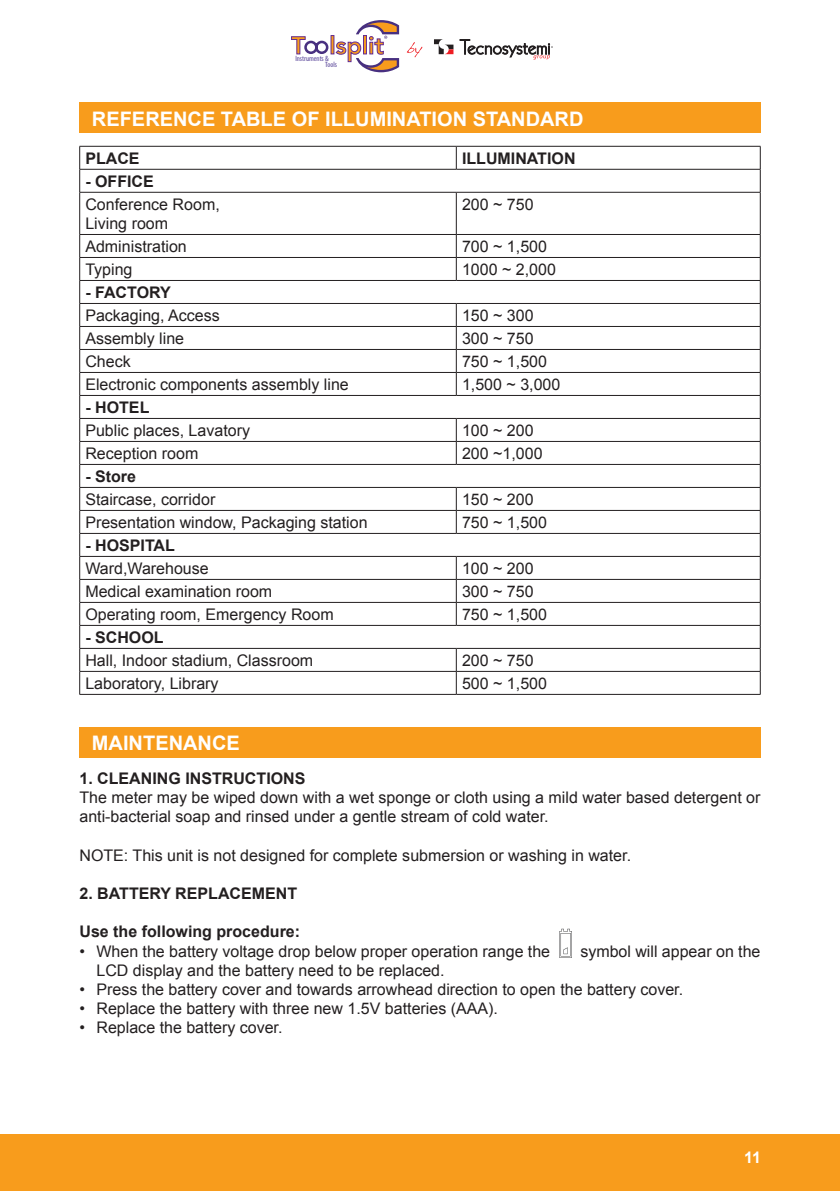
<style>
.page{position:relative;width:840px;height:1191px;background:#fff}
.page>*{position:absolute;margin:0;border:0;box-sizing:border-box;transform-origin:0 0}
.t1{font:700 20px "Arial";color:#fff}
.t2{font:16px/19.2px "Arial";color:#231f20}
.t3{font:700 16px "Arial";color:#231f20}
.t4{font:700 16px "Arial";color:#fff}
.t5{font:condensed 7.6px/6.2px "Myriad Pro";color:#554197}
</style>
<div class="page">
<div style="left:0;top:1134px;width:839px;height:57px;background:#f89c1c"></div>
<svg style="left:434px;top:39px;width:19px;height:15px"></svg>
<svg style="left:459px;top:39px;width:93px;height:21px"></svg>
<svg style="left:406px;top:42px;width:16px;height:15px"></svg>
<svg style="left:291px;top:36px;width:38px;height:19px"></svg>
<svg style="left:335px;top:20px;width:64px;height:52px"></svg>
<div style="left:79px;top:102px;width:681px;height:31px;background:#f89c1c"></div>
<div style="left:79px;top:727px;width:681px;height:31px;background:#f89c1c"></div>
<img style="left:559px;top:928px;width:13px;height:30px">
<hr style="left:79px;top:146px;width:377px;height:1px;background:#231f20">
<hr style="left:456px;top:146px;width:304px;height:1px;background:#231f20">
<svg style="left:455px;top:146px;width:1px;height:23px"></svg>
<hr style="left:79px;top:169px;width:377px;height:1px;background:#231f20">
<svg style="left:79px;top:146px;width:1px;height:46px"></svg>
<hr style="left:456px;top:169px;width:304px;height:1px;background:#231f20">
<svg style="left:759px;top:146px;width:1px;height:46px"></svg>
<hr style="left:79px;top:192px;width:377px;height:1px;background:#231f20">
<hr style="left:79px;top:192px;width:1px;height:42px;background:#231f20">
<hr style="left:456px;top:192px;width:304px;height:1px;background:#231f20">
<hr style="left:455px;top:192px;width:1px;height:42px;background:#231f20">
<hr style="left:759px;top:192px;width:1px;height:42px;background:#231f20">
<hr style="left:79px;top:234px;width:377px;height:1px;background:#231f20">
<hr style="left:456px;top:234px;width:304px;height:1px;background:#231f20">
<hr style="left:79px;top:257px;width:377px;height:1px;background:#231f20">
<hr style="left:456px;top:257px;width:304px;height:1px;background:#231f20">
<svg style="left:455px;top:235px;width:1px;height:45px"></svg>
<hr style="left:79px;top:280px;width:377px;height:1px;background:#231f20">
<hr style="left:456px;top:280px;width:304px;height:1px;background:#231f20">
<hr style="left:79px;top:303px;width:377px;height:1px;background:#231f20">
<hr style="left:456px;top:303px;width:304px;height:1px;background:#231f20">
<hr style="left:79px;top:326px;width:377px;height:1px;background:#231f20">
<hr style="left:456px;top:326px;width:304px;height:1px;background:#231f20">
<hr style="left:79px;top:349px;width:377px;height:1px;background:#231f20">
<hr style="left:456px;top:349px;width:304px;height:1px;background:#231f20">
<hr style="left:79px;top:372px;width:377px;height:1px;background:#231f20">
<hr style="left:456px;top:372px;width:304px;height:1px;background:#231f20">
<svg style="left:455px;top:304px;width:1px;height:91px"></svg>
<hr style="left:79px;top:395px;width:377px;height:1px;background:#231f20">
<hr style="left:456px;top:395px;width:304px;height:1px;background:#231f20">
<hr style="left:79px;top:418px;width:377px;height:1px;background:#231f20">
<hr style="left:456px;top:418px;width:304px;height:1px;background:#231f20">
<hr style="left:79px;top:441px;width:377px;height:1px;background:#231f20">
<hr style="left:456px;top:441px;width:304px;height:1px;background:#231f20">
<svg style="left:455px;top:419px;width:1px;height:45px"></svg>
<hr style="left:79px;top:464px;width:377px;height:1px;background:#231f20">
<hr style="left:456px;top:464px;width:304px;height:1px;background:#231f20">
<hr style="left:79px;top:487px;width:377px;height:1px;background:#231f20">
<hr style="left:456px;top:487px;width:304px;height:1px;background:#231f20">
<hr style="left:79px;top:510px;width:377px;height:1px;background:#231f20">
<hr style="left:456px;top:510px;width:304px;height:1px;background:#231f20">
<svg style="left:455px;top:488px;width:1px;height:45px"></svg>
<hr style="left:79px;top:533px;width:377px;height:1px;background:#231f20">
<hr style="left:456px;top:533px;width:304px;height:1px;background:#231f20">
<hr style="left:79px;top:556px;width:377px;height:1px;background:#231f20">
<hr style="left:456px;top:556px;width:304px;height:1px;background:#231f20">
<hr style="left:79px;top:579px;width:377px;height:1px;background:#231f20">
<hr style="left:456px;top:579px;width:304px;height:1px;background:#231f20">
<hr style="left:79px;top:602px;width:377px;height:1px;background:#231f20">
<hr style="left:456px;top:602px;width:304px;height:1px;background:#231f20">
<svg style="left:455px;top:556px;width:1px;height:69px"></svg>
<hr style="left:79px;top:625px;width:377px;height:1px;background:#231f20">
<hr style="left:456px;top:625px;width:304px;height:1px;background:#231f20">
<hr style="left:79px;top:648px;width:377px;height:1px;background:#231f20">
<hr style="left:456px;top:648px;width:304px;height:1px;background:#231f20">
<hr style="left:79px;top:671px;width:377px;height:1px;background:#231f20">
<svg style="left:79px;top:235px;width:1px;height:459px"></svg>
<hr style="left:456px;top:671px;width:304px;height:1px;background:#231f20">
<svg style="left:455px;top:648px;width:1px;height:46px"></svg>
<svg style="left:759px;top:235px;width:1px;height:459px"></svg>
<hr style="left:79px;top:694px;width:377px;height:1px;background:#231f20">
<hr style="left:456px;top:694px;width:304px;height:1px;background:#231f20">
<p class="t5" style="left:325px;top:55px;width:13px;text-indent:-30px">Instruments &amp;<br>Tools</p>
<p class="t1" style="left:92px;top:105px;width:493px">REFERENCE TABLE OF ILLUMINATION STANDARD</p>
<p class="t3" style="left:85px;top:147px;width:56px">PLACE</p>
<p class="t3" style="left:461px;top:147px;width:115px">ILLUMINATION</p>
<p class="t3" style="left:85px;top:170px;width:70px">- OFFICE</p>
<p class="t2" style="left:85px;top:194px;width:136px">Conference Room,<br>Living room</p>
<p class="t2" style="left:461px;top:194px;width:73px">200 ~ 750</p>
<p class="t2" style="left:85px;top:237px;width:103px">Administration</p>
<p class="t2" style="left:461px;top:237px;width:86px">700 ~ 1,500</p>
<p class="t2" style="left:85px;top:260px;width:49px">Typing</p>
<p class="t2" style="left:461px;top:260px;width:95px">1000 ~ 2,000</p>
<p class="t3" style="left:85px;top:282px;width:87px">- FACTORY</p>
<p class="t2" style="left:85px;top:306px;width:136px">Packaging, Access</p>
<p class="t2" style="left:461px;top:306px;width:73px">150 ~ 300</p>
<p class="t2" style="left:85px;top:329px;width:100px">Assembly line</p>
<p class="t2" style="left:461px;top:329px;width:73px">300 ~ 750</p>
<p class="t2" style="left:85px;top:352px;width:47px">Check</p>
<p class="t2" style="left:461px;top:352px;width:86px">750 ~ 1,500</p>
<p class="t2" style="left:85px;top:375px;width:265px">Electronic components assembly line</p>
<p class="t2" style="left:461px;top:375px;width:100px">1,500 ~ 3,000</p>
<p class="t3" style="left:85px;top:397px;width:65px">- HOTEL</p>
<p class="t2" style="left:85px;top:421px;width:166px">Public places, Lavatory</p>
<p class="t2" style="left:461px;top:421px;width:73px">100 ~ 200</p>
<p class="t2" style="left:85px;top:444px;width:114px">Reception room</p>
<p class="t2" style="left:461px;top:444px;width:82px">200 ~1,000</p>
<p class="t3" style="left:85px;top:465px;width:52px">- Store</p>
<p class="t2" style="left:85px;top:490px;width:131px">Staircase, corridor</p>
<p class="t2" style="left:461px;top:490px;width:73px">150 ~ 200</p>
<p class="t2" style="left:85px;top:513px;width:283px">Presentation window, Packaging station</p>
<p class="t2" style="left:461px;top:513px;width:86px">750 ~ 1,500</p>
<p class="t3" style="left:85px;top:534px;width:91px">- HOSPITAL</p>
<p class="t2" style="left:85px;top:559px;width:125px">Ward,Warehouse</p>
<p class="t2" style="left:461px;top:559px;width:73px">100 ~ 200</p>
<p class="t2" style="left:85px;top:582px;width:188px">Medical examination room</p>
<p class="t2" style="left:461px;top:582px;width:73px">300 ~ 750</p>
<p class="t2" style="left:85px;top:605px;width:250px">Operating room, Emergency Room</p>
<p class="t2" style="left:461px;top:605px;width:86px">750 ~ 1,500</p>
<p class="t3" style="left:85px;top:626px;width:80px">- SCHOOL</p>
<p class="t2" style="left:85px;top:651px;width:229px">Hall, Indoor stadium, Classroom</p>
<p class="t2" style="left:461px;top:651px;width:73px">200 ~ 750</p>
<p class="t2" style="left:85px;top:674px;width:135px">Laboratory, Library</p>
<p class="t2" style="left:461px;top:674px;width:86px">500 ~ 1,500</p>
<p class="t1" style="left:92px;top:729px;width:149px">MAINTENANCE</p>
<p class="t3" style="left:79px;top:767px;width:227px">1. CLEANING INSTRUCTIONS</p>
<p class="t2" style="left:79px;top:788px;width:682px">The meter may be wiped down with a wet sponge or cloth using a mild water based detergent or anti-bacterial soap and rinsed under a gentle stream of cold water.</p>
<p class="t2" style="left:79px;top:845px;width:553px">NOTE: This unit is not designed for complete submersion or washing in water.</p>
<p class="t3" style="left:79px;top:882px;width:219px">2. BATTERY REPLACEMENT</p>
<p class="t3" style="left:79px;top:921px;width:222px">Use the following procedure:</p>
<p class="t2" style="left:79px;top:941px;width:472px">• When the battery voltage drop below proper operation range the</p>
<p class="t2" style="left:580px;top:941px;width:181px">symbol will appear on the</p>
<p class="t2" style="left:96px;top:960px;width:349px">LCD display and the battery need to be replaced.</p>
<p class="t2" style="left:79px;top:980px;width:605px">• Press the battery cover and towards arrowhead direction to open the battery cover.</p>
<p class="t2" style="left:79px;top:999px;width:420px">• Replace the battery with three new 1.5V batteries (AAA).</p>
<p class="t2" style="left:79px;top:1018px;width:204px">• Replace the battery cover.</p>
<p class="t4" style="left:743px;top:1146px;width:18px">11</p>
</div>
